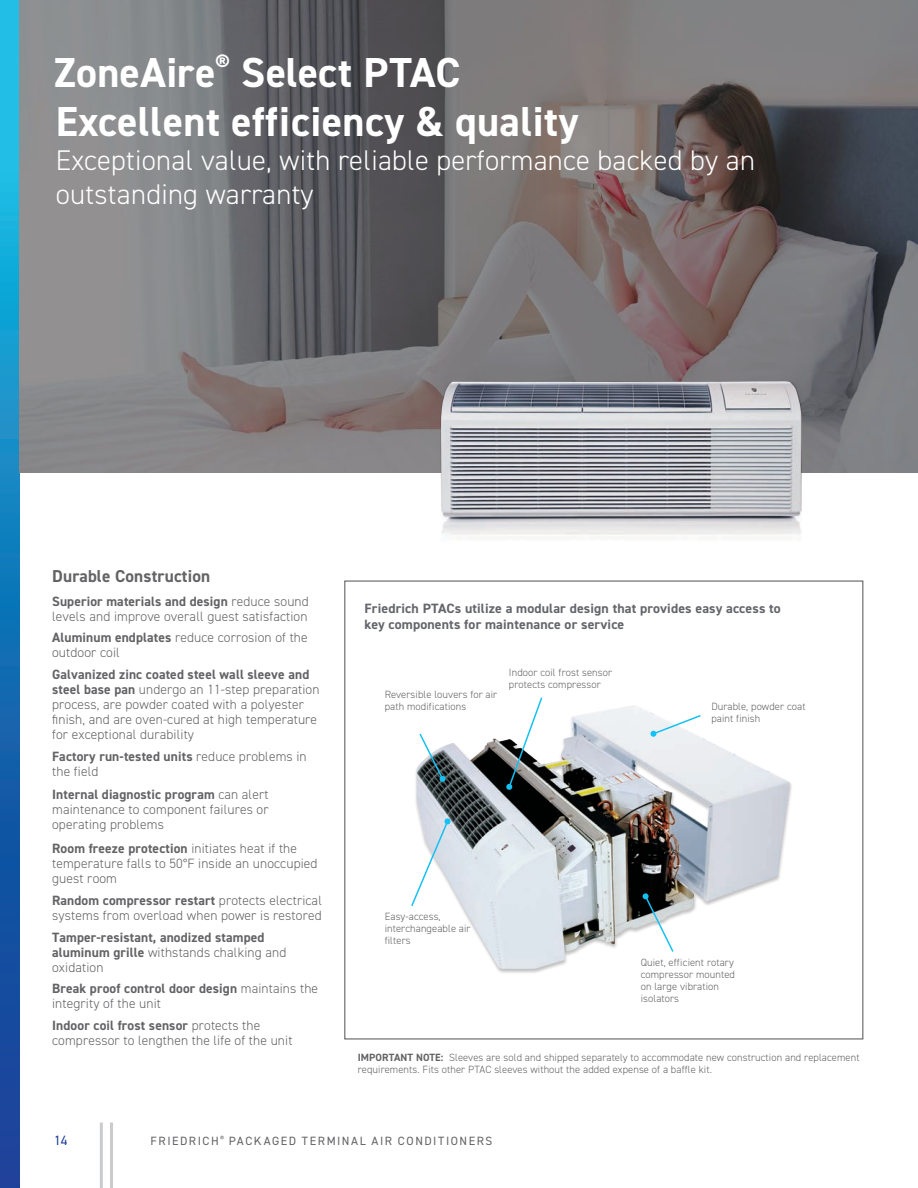
<style>
.page{position:relative;width:918px;height:1188px;background:#fff}
.page>*{position:absolute;margin:0;border:0;box-sizing:border-box;transform-origin:0 0}
.Subheading{font:700 42px "DIN2014";letter-spacing:.01em;color:#fff}
.Subheading-2{font:300 28.5px/34.2px "DIN2014";letter-spacing:.01em;color:#fff}
.t1{font:700 17.25px "DIN2014";letter-spacing:.01em;color:#636366}
.Bullet_text{font:300 13.5px/15px "DIN2014";letter-spacing:.01em;color:#636366}
.Feature_heading{font:700 13.5px/16.2px "DIN2014";letter-spacing:.01em;color:#63656a}
.Bullet_text-2{font:700 13.5px/15px "DIN2014";letter-spacing:.01em;color:#636366}
.t2{font:13.5px "DIN2014";color:#223f99}
.t3{font:12px "DIN2014";letter-spacing:.125em;color:#636366}
.Captions___notes{font:300 10.5px/12px "DIN2014";letter-spacing:.01em;color:#636366}
.s1{font-weight:700}
.s2{font-weight:300}
</style>
<div class="page">
<svg style="left:0;top:0;width:19px;height:1188px;background:#167cbc"></svg>
<hr style="left:100px;top:1123px;width:3px;height:65px;background:#cacbcd">
<hr style="left:110px;top:1123px;width:3px;height:65px;background:#cacbcd">
<svg style="left:19px;top:0;width:899px;height:472px;background:#737173"></svg>
<div style="left:415px;top:704px;width:379px;height:270px;background:#231f20;opacity:.28"></div>
<img style="left:417px;top:709px;width:373px;height:260px">
<svg style="left:507px;top:697px;width:37px;height:92px"></svg>
<div style="left:506px;top:784px;width:7px;height:6px;background:#15c0f2;border-radius:50%"></div>
<svg style="left:642px;top:893px;width:33px;height:61px"></svg>
<svg style="left:411px;top:818px;width:40px;height:90px"></svg>
<svg style="left:418px;top:732px;width:28px;height:50px"></svg>
<svg style="left:650px;top:714px;width:52px;height:23px"></svg>
<img style="left:442px;top:517px;width:359px;height:18px">
<img style="left:441px;top:381px;width:360px;height:136px">
<p class="Subheading" style="left:54px;top:44px;width:408px">ZoneAire<sup>®</sup> Select PTAC</p>
<p class="Subheading" style="left:56px;top:93px;width:524px">Excellent efficiency &amp; quality</p>
<p class="Subheading-2" style="left:56px;top:143px;width:701px">Exceptional value, with reliable performance backed by an outstanding warranty</p>
<p class="t1" style="left:52px;top:564px;width:160px">Durable Construction</p>
<p class="Bullet_text" style="left:52px;top:593px;width:258px"><span class="s1">Superior materials and design</span> reduce sound levels and improve overall guest satisfaction</p>
<p class="Bullet_text" style="left:52px;top:630px;width:257px"><span class="s1">Aluminum endplates</span> reduce corrosion of the outdoor coil</p>
<p class="Bullet_text" style="left:52px;top:667px;width:269px"><span class="s1">Galvanized zinc coated steel wall sleeve and steel base pan</span> undergo an 11-step preparation process, are powder coated with a polyester finish, and are oven-cured at high temperature for exceptional durability</p>
<p class="Bullet_text" style="left:52px;top:749px;width:256px"><span class="s1">Factory run-tested units</span> reduce problems in the field</p>
<p class="Bullet_text" style="left:52px;top:787px;width:218px;text-align:justify"><span class="s1">Internal diagnostic program</span> can alert maintenance to component failures or operating problems</p>
<p class="Bullet_text" style="left:52px;top:841px;width:267px"><span class="s1">Room freeze protection</span> initiates heat if the temperature falls to 50°F inside an unoccupied guest room</p>
<p class="Bullet_text" style="left:52px;top:893px;width:271px"><span class="s1">Random compressor restart</span> protects electrical systems from overload when power is restored</p>
<p class="Bullet_text-2" style="left:52px;top:929px;width:236px">Tamper-resistant, anodized stamped aluminum grille <span class="s2">withstands chalking and oxidation</span></p>
<p class="Bullet_text" style="left:52px;top:981px;width:268px"><span class="s1">Break proof control door design</span> maintains the integrity of the unit</p>
<p class="Bullet_text" style="left:52px;top:1018px;width:242px"><span class="s1">Indoor coil frost sensor</span> protects the compressor to lengthen the life of the unit</p>
<p class="Feature_heading" style="left:364px;top:600px;width:418px">Friedrich PTACs utilize a modular design that provides easy access to key components for maintenance or service</p>
<p class="Captions___notes" style="left:385px;top:688px;width:114px">Reversible louvers for air path modifications</p>
<p class="Captions___notes" style="left:509px;top:667px;width:105px">Indoor coil frost sensor protects compressor</p>
<p class="Captions___notes" style="left:711px;top:701px;width:96px">Durable, powder coat paint finish</p>
<p class="Captions___notes" style="left:385px;top:910px;width:87px">Easy-access, interchangeable air filters</p>
<p class="Captions___notes" style="left:641px;top:956px;width:96px">Quiet, efficient rotary compressor mounted on large vibration isolators</p>
<p class="Captions___notes" style="left:358px;top:1052px;width:503px"><span class="s1">IMPORTANT NOTE:</span> Sleeves are sold and shipped separately to accommodate new construction and replacement requirements. Fits other PTAC sleeves without the added expense of a baffle kit.</p>
<p class="t2" style="left:54px;top:1132px;width:15px">14</p>
<p class="t3" style="left:151px;top:1133px;width:343px">FRIEDRICH<sup>®</sup> PACKAGED TERMINAL AIR CONDITIONERS</p>
</div>
